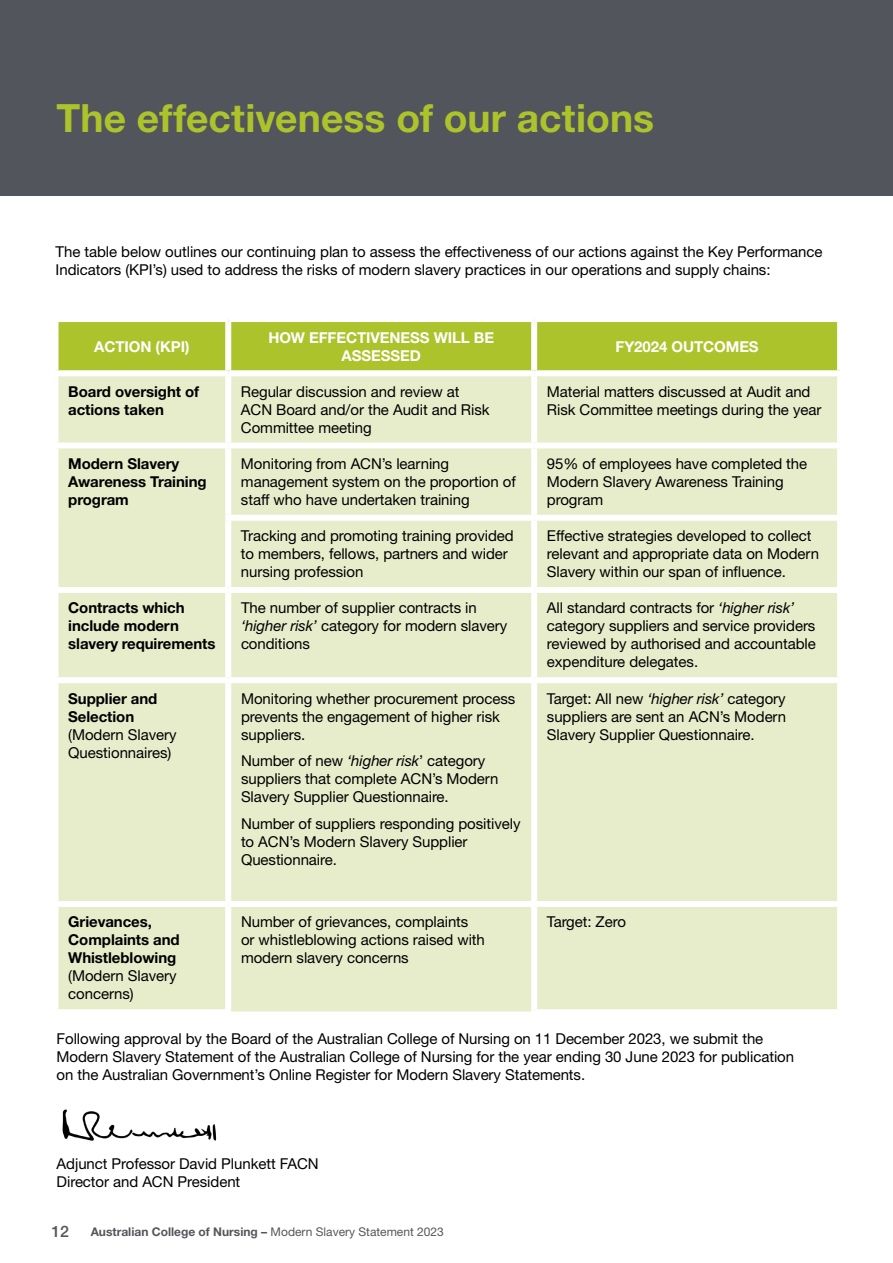
<style>
.page{position:relative;width:893px;height:1263px;background:#fff}
.page>*{position:absolute;margin:0;border:0;box-sizing:border-box;transform-origin:0 0}
.t1{font:700 39px "Helvetica Neue LT Std";color:#adc32b}
.t2{font:500 15.75px "Helvetica Neue LT Std";color:#54565b}
.t3{font:15px/18px "Helvetica Neue LT Std";letter-spacing:-.005em;color:#000}
.t4{font:700 15px/18px "Helvetica Neue LT Std";letter-spacing:-.005em;color:#000}
.t5{font:700 15px/18px "Helvetica Neue LT Std";letter-spacing:-.005em;color:#fff;text-align:center}
.t6{font:700 12px "Helvetica Neue LT Std";color:#54565b}
.s1{font-style:italic}
.s2{font-weight:400}
</style>
<div class="page">
<div style="left:0;top:0;width:893px;height:196px;background:#52555b"></div>
<div style="left:58px;top:322px;width:779px;height:48px;background:#adc32b"></div>
<div style="left:58px;top:376px;width:779px;height:635px;background:#e7edcb"></div>
<div style="left:531px;top:322px;width:6px;height:48px;background:#fff"></div>
<div style="left:225px;top:322px;width:6px;height:48px;background:#fff"></div>
<div style="left:225px;top:907px;width:6px;height:102px;background:#fff"></div>
<div style="left:52px;top:1009px;width:179px;height:6px;background:#fff"></div>
<div style="left:52px;top:587px;width:176px;height:6px;background:#fff"></div>
<div style="left:52px;top:442px;width:176px;height:6px;background:#fff"></div>
<div style="left:52px;top:677px;width:176px;height:6px;background:#fff"></div>
<div style="left:52px;top:901px;width:176px;height:6px;background:#fff"></div>
<div style="left:225px;top:376px;width:6px;height:66px;background:#fff"></div>
<div style="left:531px;top:907px;width:6px;height:102px;background:#fff"></div>
<div style="left:531px;top:1009px;width:312px;height:6px;background:#fff"></div>
<div style="left:534px;top:901px;width:309px;height:6px;background:#fff"></div>
<div style="left:534px;top:677px;width:309px;height:6px;background:#fff"></div>
<div style="left:531px;top:376px;width:6px;height:66px;background:#fff"></div>
<div style="left:534px;top:442px;width:309px;height:6px;background:#fff"></div>
<div style="left:534px;top:515px;width:309px;height:6px;background:#fff"></div>
<div style="left:534px;top:587px;width:309px;height:6px;background:#fff"></div>
<div style="left:228px;top:442px;width:306px;height:6px;background:#fff"></div>
<div style="left:225px;top:448px;width:6px;height:67px;background:#fff"></div>
<div style="left:531px;top:448px;width:6px;height:67px;background:#fff"></div>
<div style="left:225px;top:515px;width:309px;height:6px;background:#fff"></div>
<div style="left:225px;top:521px;width:6px;height:66px;background:#fff"></div>
<div style="left:531px;top:521px;width:6px;height:66px;background:#fff"></div>
<div style="left:228px;top:587px;width:306px;height:6px;background:#fff"></div>
<div style="left:225px;top:593px;width:6px;height:84px;background:#fff"></div>
<div style="left:531px;top:593px;width:6px;height:84px;background:#fff"></div>
<div style="left:228px;top:677px;width:306px;height:6px;background:#fff"></div>
<div style="left:225px;top:683px;width:6px;height:218px;background:#fff"></div>
<div style="left:531px;top:683px;width:6px;height:218px;background:#fff"></div>
<div style="left:228px;top:901px;width:306px;height:6px;background:#fff"></div>
<img style="left:62px;top:1109px;width:155px;height:32px">
<hr style="left:892px;top:199px;width:1px;height:1064px;background:#adc32b">
<h1 class="t1" style="left:57px;top:94px;width:599px">The effectiveness of our actions</h1>
<p class="t3" style="left:56px;top:243px;width:768px">The table below outlines our continuing plan to assess the effectiveness of our actions against the Key Performance<br>Indicators (KPI’s) used to address the risks of modern slavery practices in our operations and supply chains:</p>
<p class="t5" style="left:94px;top:337px;width:97px">ACTION (KPI)</p>
<p class="t5" style="left:268px;top:328px;width:227px">HOW EFFECTIVENESS WILL BE<br>ASSESSED</p>
<p class="t5" style="left:615px;top:337px;width:145px">FY2024 OUTCOMES</p>
<p class="t4" style="left:68px;top:382px;width:132px">Board oversight of actions taken</p>
<p class="t3" style="left:241px;top:382px;width:250px">Regular discussion and review at<br>ACN Board and/or the Audit and Risk<br>Committee meeting</p>
<p class="t3" style="left:547px;top:382px;width:276px">Material matters discussed at Audit and<br>Risk Committee meetings during the year</p>
<p class="t4" style="left:68px;top:454px;width:140px">Modern Slavery<br>Awareness Training program</p>
<p class="t3" style="left:241px;top:454px;width:276px">Monitoring from ACN’s learning management system on the proportion of staff who have undertaken training</p>
<p class="t3" style="left:547px;top:454px;width:262px">95% of employees have completed the<br>Modern Slavery Awareness Training program</p>
<p class="t3" style="left:241px;top:527px;width:274px">Tracking and promoting training provided to members, fellows, partners and wider nursing profession</p>
<p class="t3" style="left:547px;top:527px;width:274px">Effective strategies developed to collect relevant and appropriate data on Modern<br>Slavery within our span of influence.</p>
<p class="t4" style="left:68px;top:599px;width:149px">Contracts which include modern slavery requirements</p>
<p class="t3" style="left:241px;top:599px;width:268px">The number of supplier contracts in <span class="s1">‘higher risk’</span> category for modern slavery conditions</p>
<p class="t3" style="left:547px;top:599px;width:270px">All standard contracts for <span class="s1">‘higher risk’ </span>category suppliers and service providers reviewed by authorised and accountable expenditure delegates.</p>
<p class="t4" style="left:68px;top:689px;width:91px">Supplier and<br>Selection</p>
<p class="t3" style="left:68px;top:725px;width:110px">(Modern Slavery<br>Questionnaires)</p>
<p class="t3" style="left:241px;top:689px;width:276px">Monitoring whether procurement process prevents the engagement of higher risk suppliers.</p>
<p class="t3" style="left:241px;top:752px;width:259px">Number of new <span class="s1">‘higher risk</span>’ category suppliers that complete ACN’s Modern<br>Slavery Supplier Questionnaire.</p>
<p class="t3" style="left:241px;top:814px;width:281px">Number of suppliers responding positively to ACN’s Modern Slavery Supplier<br>Questionnaire.</p>
<p class="t3" style="left:547px;top:689px;width:241px;text-align:justify">Target: All new <span class="s1">‘higher risk’</span> category suppliers are sent an ACN’s Modern Slavery Supplier Questionnaire.</p>
<p class="t4" style="left:68px;top:913px;width:113px">Grievances,<br>Complaints and<br>Whistleblowing</p>
<p class="t3" style="left:68px;top:967px;width:110px">(Modern Slavery concerns)</p>
<p class="t3" style="left:241px;top:913px;width:245px">Number of grievances, complaints or whistleblowing actions raised with modern slavery concerns</p>
<p class="t3" style="left:547px;top:913px;width:81px">Target: Zero</p>
<p class="t3" style="left:57px;top:1029px;width:739px">Following approval by the Board of the Australian College of Nursing on 11 December 2023, we submit the<br>Modern Slavery Statement of the Australian College of Nursing for the year ending 30 June 2023 for publication on the Australian Government’s Online Register for Modern Slavery Statements.</p>
<p class="t3" style="left:57px;top:1154px;width:264px">Adjunct Professor David Plunkett FACN<br>Director and ACN President</p>
<p class="t2" style="left:52px;top:1222px;width:19px">12</p>
<p class="t6" style="left:91px;top:1224px;width:355px">Australian College of Nursing – <span class="s2">Modern Slavery Statement 2023</span></p>
</div>
